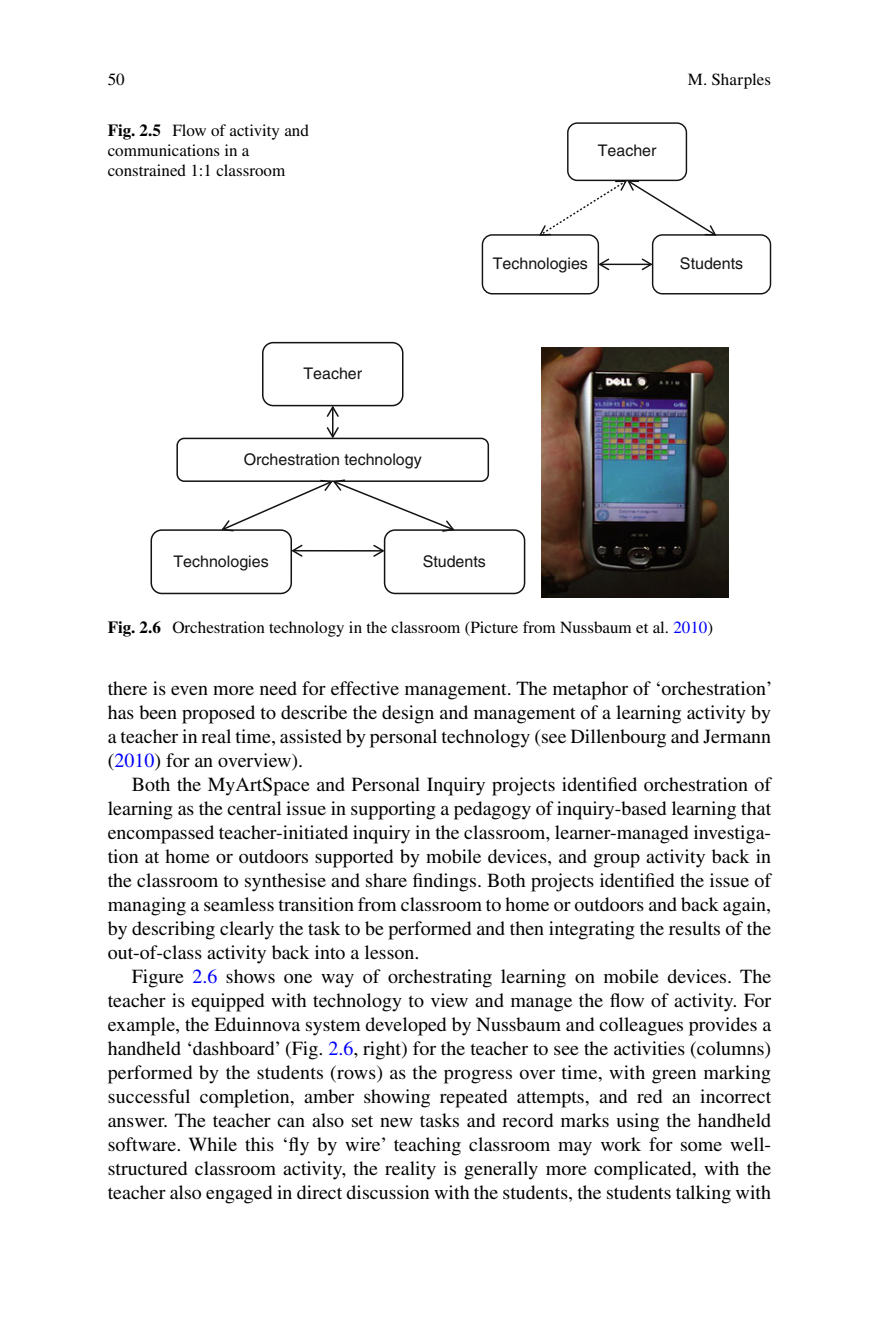
<style>
.page{position:relative;width:879px;height:1333px;background:#fff}
.page>*{position:absolute;margin:0;border:0;box-sizing:border-box;transform-origin:0 0}
.t1{font:20px/24px "Mhspbn Times";color:#000;text-align:justify}
.t2{font:17px/20px "Mhspbn Times";color:#000}
.t3{font:16px "Srvdkv Helvetica";color:#131413}
.s1{font-family:"Bcnylj Times";font-weight:700}
.s2{color:#0000fa}
</style>
<div class="page">
<div style="left:567px;top:122px;width:120px;height:59px;border:1px solid #131413;border-radius:10px"></div>
<div style="left:482px;top:234px;width:117px;height:60px;border:1px solid #131413;border-radius:10px"></div>
<div style="left:652px;top:234px;width:119px;height:60px;border:1px solid #131413;border-radius:10px"></div>
<svg style="left:538px;top:179px;width:180px;height:58px"></svg>
<hr style="left:600px;top:263px;width:51px;height:2px;background:#131413">
<svg style="left:597px;top:257px;width:13px;height:14px"></svg>
<svg style="left:640px;top:257px;width:14px;height:14px"></svg>
<div style="left:262px;top:342px;width:141px;height:64px;border:2px solid #131413;border-radius:10px"></div>
<div style="left:150px;top:529px;width:142px;height:65px;border:2px solid #131413;border-radius:11px"></div>
<div style="left:384px;top:529px;width:141px;height:65px;border:2px solid #131413;border-radius:11px"></div>
<hr style="left:332px;top:407px;width:1px;height:30px;background:#131413">
<svg style="left:325px;top:404px;width:15px;height:14px"></svg>
<svg style="left:326px;top:426px;width:13px;height:11px"></svg>
<hr style="left:293px;top:550px;width:90px;height:1px;background:#131413">
<svg style="left:290px;top:543px;width:14px;height:15px"></svg>
<svg style="left:372px;top:543px;width:14px;height:15px"></svg>
<div style="left:176px;top:437px;width:313px;height:45px;border:2px solid #131413;border-radius:7px"></div>
<svg style="left:220px;top:479px;width:236px;height:54px"></svg>
<img style="left:541px;top:348px;width:187px;height:250px">
<p class="t2" style="left:108px;top:71px;width:18px">50</p>
<p class="t2" style="left:108px;top:121px;width:203px"><span class="s1">Fig. 2.5</span> Flow of activity and communications in a constrained 1:1 classroom</p>
<p class="t3" style="left:303px;top:367px;width:60px">Teacher</p>
<p class="t3" style="left:244px;top:453px;width:179px">Orchestration technology</p>
<p class="t3" style="left:598px;top:145px;width:60px">Teacher</p>
<p class="t2" style="left:688px;top:71px;width:85px">M. Sharples</p>
<p class="t3" style="left:493px;top:257px;width:97px">Technologies</p>
<p class="t3" style="left:680px;top:257px;width:65px">Students</p>
<p class="t3" style="left:173px;top:555px;width:97px">Technologies</p>
<p class="t3" style="left:423px;top:555px;width:65px">Students</p>
<p class="t2" style="left:108px;top:619px;width:607px"><span class="s1">Fig. 2.6</span> Orchestration technology in the classroom (Picture from Nussbaum et al. <span class="s2">2010</span> )</p>
<p class="t1" style="left:108px;top:678px;width:666px">there is even more need for effective management. The metaphor of ‘orchestration’ has been proposed to describe the design and management of a learning activity by a teacher in real time, assisted by personal technology (see Dillenbourg and Jermann ( <span class="s2">2010</span> ) for an overview).</p>
<p class="t1" style="left:108px;top:774px;width:665px;text-indent:24px">Both the MyArtSpace and Personal Inquiry projects identified orchestration of learning as the central issue in supporting a pedagogy of inquiry-based learning that encompassed teacher-initiated inquiry in the classroom, learner-managed investiga&shy;tion at home or outdoors supported by mobile devices, and group activity back in the classroom to synthesise and share findings. Both projects identified the issue of managing a seamless transition from classroom to home or outdoors and back again, by describing clearly the task to be performed and then integrating the results of the out-of-class activity back into a lesson.</p>
<p class="t1" style="left:108px;top:966px;width:665px;text-indent:24px">Figure <span class="s2">2.6</span> shows one way of orchestrating learning on mobile devices. The teacher is equipped with technology to view and manage the flow of activity. For example, the Eduinnova system developed by Nussbaum and colleagues provides a handheld ‘dashboard’ (Fig. <span class="s2">2.6</span> , right) for the teacher to see the activities (columns) performed by the students (rows) as the progress over time, with green marking successful completion, amber showing repeated attempts, and red an incorrect answer. The teacher can also set new tasks and record marks using the handheld software. While this ‘fly by wire’ teaching classroom may work for some well&shy;structured classroom activity, the reality is generally more complicated, with the teacher also engaged in direct discussion with the students, the students talking with</p>
</div>
